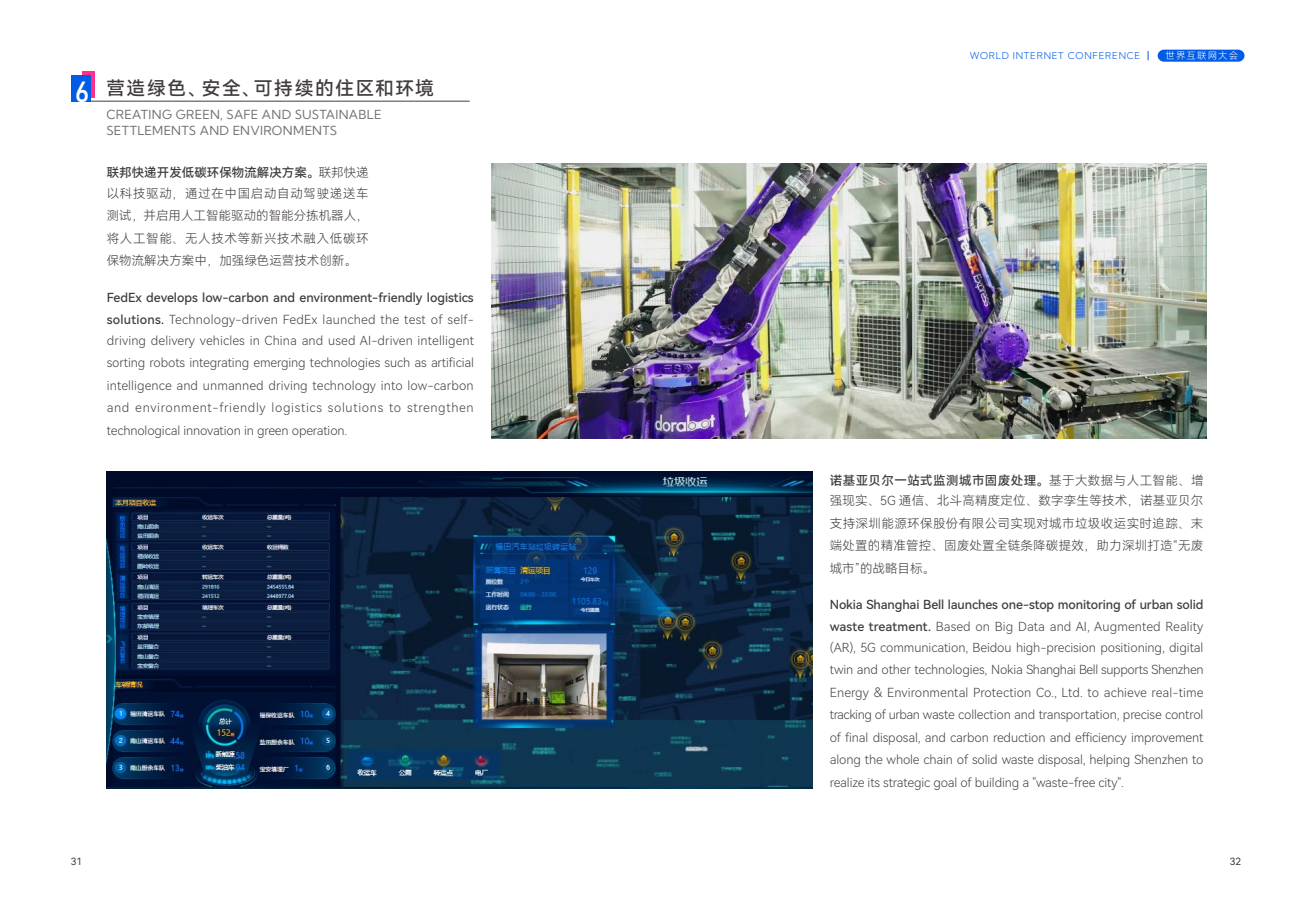
<style>
.page{position:relative;width:1312px;height:922px;background:#fff}
.page>*{position:absolute;margin:0;border:0;box-sizing:border-box;transform-origin:0 0}
.t1{font:28.75px "Bahnschrift";color:#fff}
.t2{font:18.75px "Harmony OS Sans SC Medium";letter-spacing:.08em;color:#413d3c}
.t3{font:12.5px/22.5px "Harmony OS Sans SC Light";letter-spacing:.005em;color:#413d3c;text-align:justify}
.t4{font:12.5px "Harmony OS Sans SC Medium";color:#413d3c}
.t5{font:12.5px/16.2px "Kumbh Sans";letter-spacing:.02em;color:#737272}
.t6{font:12.5px "Harmony OS Sans SC Medium";letter-spacing:.035em;color:#413d3c}
.t7{font:10px "Harmony OS Sans SC";color:#413d3c}
.t8{font:300 9.38px "Kumbh Sans";letter-spacing:.08em;color:#005ce6}
.t9{font:9.38px "Harmony OS Sans SC Light";letter-spacing:.12em;color:#fff}
.s1{font-family:"Harmony OS Sans SC Light"}
.s2{font-family:"Harmony OS Sans SC Medium"}
</style>
<div class="page">
<svg style="left:1157px;top:50px;width:87px;height:12px"></svg>
<hr style="left:86px;top:101px;width:383px;height:1px;background:#423e3d">
<svg style="left:82px;top:71px;width:13px;height:26px"></svg>
<div style="left:71px;top:75px;width:19px;height:26px;background:#005ce5"></div>
<img style="left:491px;top:164px;width:715px;height:274px">
<img style="left:107px;top:471px;width:705px;height:317px">
<h1 class="t1" style="left:75px;top:70px;width:16px">6</h1>
<h2 class="t2" style="left:106px;top:75px;width:329px">营造绿色、安全、可持续的住区和环境</h2>
<p class="t5" style="left:106px;top:106px;width:276px">CREATING GREEN, SAFE AND SUSTAINABLE<br>SETTLEMENTS AND ENVIRONMENTS</p>
<p class="t4" style="left:107px;top:164px;width:263px">联邦快递开发低碳环保物流解决方案。<span class="s1">联邦快递</span></p>
<p class="t3" style="left:107px;top:181px;width:263px">以科技驱动，通过在中国启动自动驾驶递送车测试，并启用人工智能驱动的智能分拣机器人，将人工智能、无人技术等新兴技术融入低碳环保物流解决方案中，加强绿色运营技术创新。</p>
<p class="t4" style="left:107px;top:288px;width:368px">FedEx develops low-carbon and environment-friendly logistics</p>
<p class="t3" style="left:107px;top:309px;width:369px;line-height:20.5px"><span class="s2">solutions.</span> Technology-driven FedEx launched the test of self&shy;driving delivery vehicles in China and used AI-driven intelligent</p>
<p class="t3" style="left:107px;top:351px;width:368px">sorting robots integrating emerging technologies such as artificial intelligence and unmanned driving technology into low-carbon and environment-friendly logistics solutions to strengthen technological innovation in green operation.</p>
<p class="t8" style="left:969px;top:51px;width:172px">WORLD INTERNET CONFERENCE</p>
<p class="t9" style="left:1165px;top:49px;width:74px">世界互联网大会</p>
<p class="t6" style="left:829px;top:471px;width:375px">诺基亚贝尔一站式监测城市固废处理。<span class="s1">基于大数据与人工智能、增</span></p>
<p class="t3" style="left:829px;top:489px;width:375px">强现实、5G 通信、北斗高精度定位、数字孪生等技术，诺基亚贝尔支持深圳能源环保股份有限公司实现对城市垃圾收运实时追踪、末端处置的精准管控、固废处置全链条降碳提效，助力深圳打造“无废城市”的战略目标。</p>
<p class="t4" style="left:829px;top:595px;width:375px">Nokia Shanghai Bell launches one-stop monitoring of urban solid</p>
<p class="t3" style="left:829px;top:616px;width:375px;line-height:20.5px"><span class="s2">waste treatment.</span> Based on Big Data and AI, Augmented Reality (AR), 5G communication, Beidou high-precision positioning, digital</p>
<p class="t3" style="left:829px;top:658px;width:375px">twin and other technologies, Nokia Shanghai Bell supports Shenzhen Energy &amp; Environmental Protection Co., Ltd. to achieve real-time tracking of urban waste collection and transportation, precise control of final disposal, and carbon reduction and efficiency improvement along the whole chain of solid waste disposal, helping Shenzhen to realize its strategic goal of building a "waste-free city".</p>
<p class="t7" style="left:71px;top:854px;width:13px">31</p>
<p class="t7" style="left:1229px;top:854px;width:13px">32</p>
</div>
